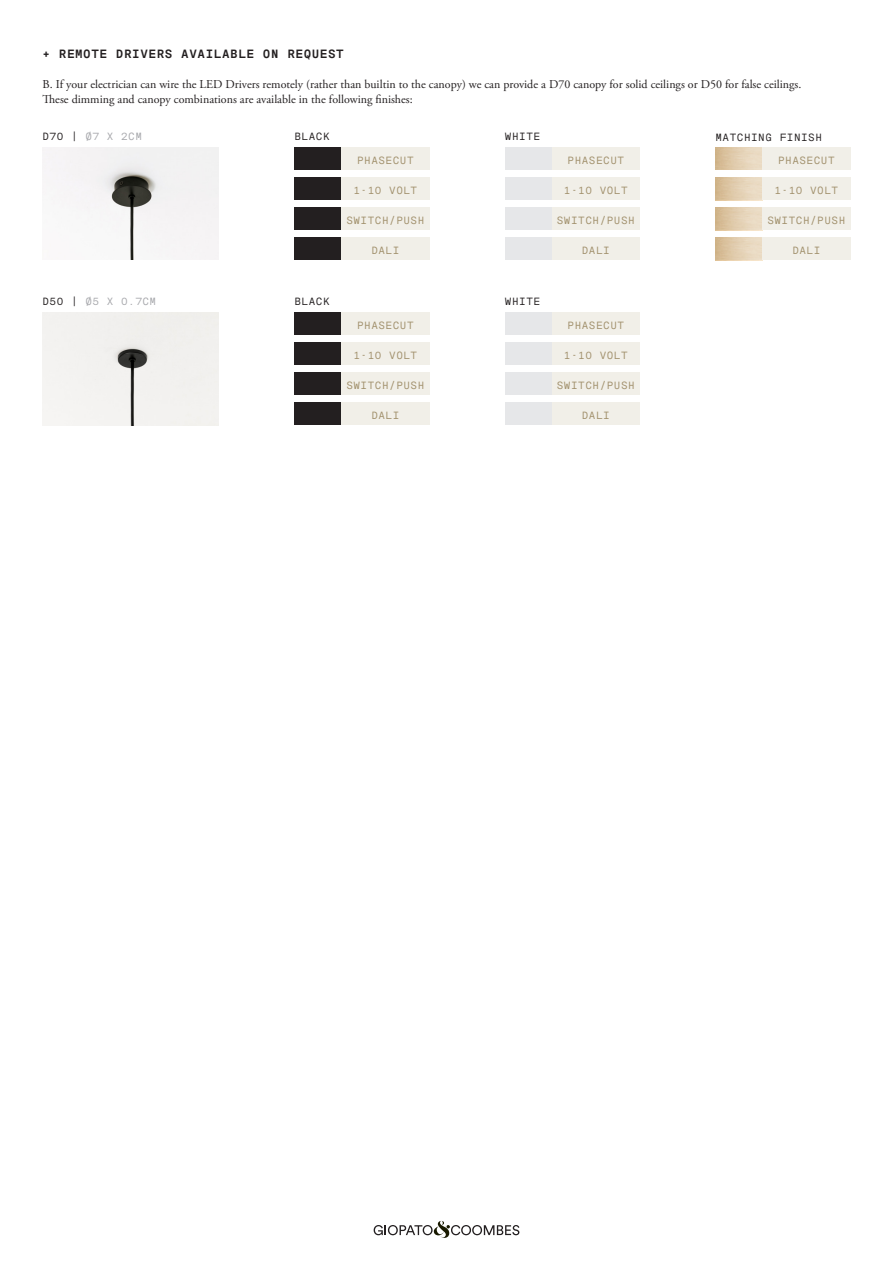
<style>
.page{position:relative;width:893px;height:1263px;background:#fff}
.page>*{position:absolute;margin:0;border:0;box-sizing:border-box;transform-origin:0 0}
._1_testo{font:12px "Adobe Garamond Pro";color:#231f20}
._2_Messina_Titoletti_no_Filetto{font:700 12px "Messina Sans Mono";letter-spacing:.05em;color:#231f20}
._2_1_Messina_Piccolo_TASTI{font:10.5px "Messina Sans Mono";letter-spacing:.05em;color:#a1906c}
._2_1_Messina_Piccolo_sopra_immagini{font:10.5px "Messina Sans Mono";letter-spacing:.05em;color:#231f20}
._2_1_Messina_Piccolo_sopra_immagini-2{font:10.5px "Messina Sans Mono";letter-spacing:.05em;color:#a8a9ad}
.s1{color:#231f20}
</style>
<div class="page">
<svg style="left:374px;top:1221px;width:145px;height:17px"></svg>
<img style="left:43px;top:147px;width:176px;height:113px">
<div style="left:43px;top:312px;width:176px;height:113px;background:#f2f1ef"></div>
<div style="left:341px;top:147px;width:88px;height:23px;background:#f1efe8"></div>
<div style="left:552px;top:147px;width:88px;height:23px;background:#f1efe8"></div>
<div style="left:762px;top:147px;width:88px;height:23px;background:#f1efe8"></div>
<div style="left:294px;top:147px;width:47px;height:23px;background:#231f20"></div>
<div style="left:505px;top:147px;width:47px;height:23px;background:#e6e7e9"></div>
<div style="left:341px;top:238px;width:88px;height:22px;background:#f1efe8"></div>
<div style="left:552px;top:238px;width:88px;height:22px;background:#f1efe8"></div>
<div style="left:762px;top:238px;width:88px;height:22px;background:#f1efe8"></div>
<div style="left:294px;top:238px;width:47px;height:22px;background:#231f20"></div>
<div style="left:505px;top:238px;width:47px;height:22px;background:#e6e7e9"></div>
<div style="left:341px;top:178px;width:88px;height:22px;background:#f1efe8"></div>
<div style="left:552px;top:178px;width:88px;height:22px;background:#f1efe8"></div>
<div style="left:762px;top:178px;width:88px;height:22px;background:#f1efe8"></div>
<div style="left:341px;top:208px;width:88px;height:22px;background:#f1efe8"></div>
<div style="left:552px;top:208px;width:88px;height:22px;background:#f1efe8"></div>
<div style="left:762px;top:208px;width:88px;height:22px;background:#f1efe8"></div>
<div style="left:294px;top:178px;width:47px;height:22px;background:#231f20"></div>
<div style="left:505px;top:178px;width:47px;height:22px;background:#e6e7e9"></div>
<div style="left:294px;top:208px;width:47px;height:22px;background:#231f20"></div>
<div style="left:505px;top:208px;width:47px;height:22px;background:#e6e7e9"></div>
<div style="left:341px;top:312px;width:88px;height:23px;background:#f1efe8"></div>
<div style="left:552px;top:312px;width:88px;height:23px;background:#f1efe8"></div>
<div style="left:294px;top:312px;width:47px;height:23px;background:#231f20"></div>
<div style="left:505px;top:312px;width:47px;height:23px;background:#e6e7e9"></div>
<div style="left:341px;top:402px;width:88px;height:23px;background:#f1efe8"></div>
<div style="left:552px;top:402px;width:88px;height:23px;background:#f1efe8"></div>
<div style="left:294px;top:402px;width:47px;height:23px;background:#231f20"></div>
<div style="left:505px;top:402px;width:47px;height:23px;background:#e6e7e9"></div>
<div style="left:341px;top:342px;width:88px;height:23px;background:#f1efe8"></div>
<div style="left:552px;top:342px;width:88px;height:23px;background:#f1efe8"></div>
<div style="left:341px;top:373px;width:88px;height:22px;background:#f1efe8"></div>
<div style="left:552px;top:373px;width:88px;height:22px;background:#f1efe8"></div>
<div style="left:294px;top:342px;width:47px;height:23px;background:#231f20"></div>
<div style="left:505px;top:342px;width:47px;height:23px;background:#e6e7e9"></div>
<div style="left:294px;top:373px;width:47px;height:22px;background:#231f20"></div>
<div style="left:505px;top:373px;width:47px;height:22px;background:#e6e7e9"></div>
<p class="_2_Messina_Titoletti_no_Filetto" style="left:43px;top:45px;width:303px">+ REMOTE DRIVERS AVAILABLE ON REQUEST</p>
<p class="_1_testo" style="left:43px;top:77px;width:760px">B. If your electrician can wire the LED Drivers remotely (rather than builtin to the canopy) we can provide a D70 canopy for solid ceilings or D50 for false ceilings.</p>
<p class="_1_testo" style="left:43px;top:92px;width:372px">These dimming and canopy combinations are available in the following finishes:</p>
<p class="_2_1_Messina_Piccolo_sopra_immagini-2" style="left:43px;top:129px;width:101px"><span class="s1">D70 |</span> Ø7 X 2CM</p>
<p class="_2_1_Messina_Piccolo_sopra_immagini-2" style="left:43px;top:294px;width:115px"><span class="s1">D50 |</span> Ø5 X 0.7CM</p>
<p class="_2_1_Messina_Piccolo_sopra_immagini" style="left:294px;top:129px;width:37px">BLACK</p>
<p class="_2_1_Messina_Piccolo_sopra_immagini" style="left:294px;top:294px;width:37px">BLACK</p>
<p class="_2_1_Messina_Piccolo_sopra_immagini" style="left:505px;top:129px;width:37px">WHITE</p>
<p class="_2_1_Messina_Piccolo_sopra_immagini" style="left:715px;top:130px;width:108px">MATCHING FINISH</p>
<p class="_2_1_Messina_Piccolo_TASTI" style="left:357px;top:152px;width:58px">PHASECUT</p>
<p class="_2_1_Messina_Piccolo_TASTI" style="left:568px;top:152px;width:58px">PHASECUT</p>
<p class="_2_1_Messina_Piccolo_TASTI" style="left:778px;top:152px;width:58px">PHASECUT</p>
<p class="_2_1_Messina_Piccolo_TASTI" style="left:353px;top:183px;width:65px">1-10 VOLT</p>
<p class="_2_1_Messina_Piccolo_TASTI" style="left:564px;top:183px;width:65px">1-10 VOLT</p>
<p class="_2_1_Messina_Piccolo_TASTI" style="left:774px;top:183px;width:65px">1-10 VOLT</p>
<p class="_2_1_Messina_Piccolo_TASTI" style="left:346px;top:213px;width:80px">SWITCH/PUSH</p>
<p class="_2_1_Messina_Piccolo_TASTI" style="left:557px;top:213px;width:80px">SWITCH/PUSH</p>
<p class="_2_1_Messina_Piccolo_TASTI" style="left:767px;top:213px;width:80px">SWITCH/PUSH</p>
<p class="_2_1_Messina_Piccolo_TASTI" style="left:371px;top:243px;width:30px">DALI</p>
<p class="_2_1_Messina_Piccolo_TASTI" style="left:582px;top:243px;width:30px">DALI</p>
<p class="_2_1_Messina_Piccolo_TASTI" style="left:792px;top:243px;width:30px">DALI</p>
<p class="_2_1_Messina_Piccolo_sopra_immagini" style="left:505px;top:294px;width:37px">WHITE</p>
<p class="_2_1_Messina_Piccolo_TASTI" style="left:357px;top:318px;width:58px">PHASECUT</p>
<p class="_2_1_Messina_Piccolo_TASTI" style="left:568px;top:318px;width:58px">PHASECUT</p>
<p class="_2_1_Messina_Piccolo_TASTI" style="left:353px;top:348px;width:65px">1-10 VOLT</p>
<p class="_2_1_Messina_Piccolo_TASTI" style="left:564px;top:348px;width:65px">1-10 VOLT</p>
<p class="_2_1_Messina_Piccolo_TASTI" style="left:346px;top:378px;width:80px">SWITCH/PUSH</p>
<p class="_2_1_Messina_Piccolo_TASTI" style="left:557px;top:378px;width:80px">SWITCH/PUSH</p>
<p class="_2_1_Messina_Piccolo_TASTI" style="left:371px;top:408px;width:30px">DALI</p>
<p class="_2_1_Messina_Piccolo_TASTI" style="left:582px;top:408px;width:30px">DALI</p>
</div>
